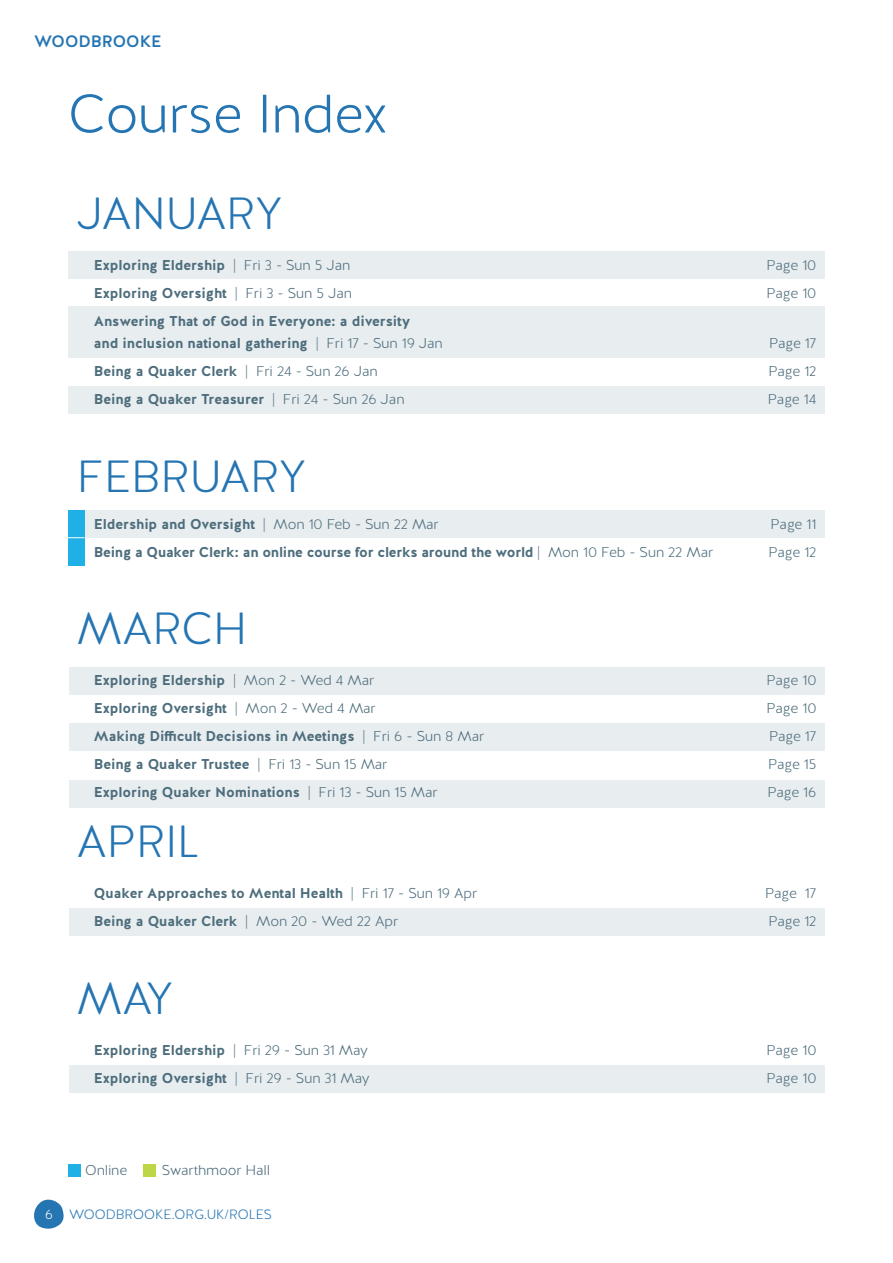
<style>
.page{position:relative;width:893px;height:1263px;background:#fff}
.page>*{position:absolute;margin:0;border:0;box-sizing:border-box;transform-origin:0 0}
.t1{font:300 54px "Halis R";letter-spacing:-.01em;color:#2575b3}
.t2{font:300 45px "Halis R";color:#2575b3}
.t3{font:500 16.5px "Halis R";color:#2575b3}
.t4{font:700 14.25px/22px "Halis R";letter-spacing:-.01em;color:#4d6d7c}
.t5{font:300 14.25px "Halis R";letter-spacing:-.01em;color:#4d6d7c}
.t6{font:300 13.5px "Halis R";color:#2575b3}
.t7{font:300 13.5px "Halis R";color:#fff}
.s1{font-weight:300}
</style>
<div class="page">
<svg style="left:34px;top:1199px;width:30px;height:30px"></svg>
<div style="left:69px;top:1065px;width:756px;height:28px;background:#e8edf0"></div>
<div style="left:69px;top:908px;width:756px;height:28px;background:#e8edf0"></div>
<div style="left:69px;top:667px;width:756px;height:27px;background:#e8edf0"></div>
<div style="left:69px;top:723px;width:756px;height:28px;background:#e8edf0"></div>
<div style="left:69px;top:780px;width:756px;height:27px;background:#e8edf0"></div>
<div style="left:68px;top:510px;width:757px;height:28px;background:#e8edf0"></div>
<div style="left:68px;top:307px;width:757px;height:51px;background:#e8edf0"></div>
<div style="left:68px;top:386px;width:757px;height:28px;background:#e8edf0"></div>
<div style="left:68px;top:251px;width:757px;height:28px;background:#e8edf0"></div>
<div style="left:68px;top:1164px;width:13px;height:12px;background:#1fb0e6"></div>
<div style="left:143px;top:1164px;width:13px;height:12px;background:#bcd646"></div>
<div style="left:68px;top:510px;width:17px;height:28px;background:#1fb0e6"></div>
<div style="left:68px;top:538px;width:17px;height:27px;background:#1fb0e6"></div>
<svg style="left:68px;top:537px;width:17px;height:1px"></svg>
<p class="t3" style="left:34px;top:31px;width:129px">WOODBROOKE</p>
<h1 class="t1" style="left:68px;top:80px;width:321px">Course Index</h1>
<h2 class="t2" style="left:77px;top:185px;width:207px">JANUARY</h2>
<p class="t4" style="left:94px;top:254px;width:258px">Exploring Eldership <span class="s1">| Fri 3 - Sun 5 Jan</span></p>
<p class="t5" style="left:766px;top:256px;width:51px">Page 10</p>
<p class="t4" style="left:94px;top:282px;width:259px">Exploring Oversight <span class="s1">| Fri 3 - Sun 5 Jan</span></p>
<p class="t5" style="left:766px;top:284px;width:51px">Page 10</p>
<p class="t4" style="left:94px;top:310px;width:350px">Answering That of God in Everyone: a diversity<br>and inclusion national gathering <span class="s1">| Fri 17 - Sun 19 Jan</span></p>
<p class="t5" style="left:769px;top:334px;width:49px">Page 17</p>
<p class="t4" style="left:94px;top:360px;width:285px">Being a Quaker Clerk <span class="s1">| Fri 24 - Sun 26 Jan</span></p>
<p class="t5" style="left:768px;top:362px;width:49px">Page 12</p>
<p class="t4" style="left:94px;top:388px;width:312px">Being a Quaker Treasurer <span class="s1">| Fri 24 - Sun 26 Jan</span></p>
<p class="t5" style="left:768px;top:390px;width:50px">Page 14</p>
<h2 class="t2" style="left:77px;top:448px;width:231px">FEBRUARY</h2>
<p class="t4" style="left:94px;top:513px;width:346px">Eldership and Oversight <span class="s1">| Mon 10 Feb - Sun 22 Mar</span></p>
<p class="t5" style="left:771px;top:515px;width:47px">Page 11</p>
<p class="t4" style="left:94px;top:541px;width:621px">Being a Quaker Clerk: an online course for clerks around the world <span class="s1">| Mon 10 Feb - Sun 22 Mar</span></p>
<p class="t5" style="left:768px;top:543px;width:49px">Page 12</p>
<h2 class="t2" style="left:77px;top:600px;width:172px">MARCH</h2>
<p class="t4" style="left:94px;top:670px;width:282px">Exploring Eldership <span class="s1">| Mon 2 - Wed 4 Mar</span></p>
<p class="t5" style="left:767px;top:672px;width:51px">Page 10</p>
<p class="t4" style="left:94px;top:698px;width:283px">Exploring Oversight <span class="s1">| Mon 2 - Wed 4 Mar</span></p>
<p class="t5" style="left:767px;top:700px;width:51px">Page 10</p>
<p class="t4" style="left:94px;top:726px;width:392px">Making Difficult Decisions in Meetings <span class="s1">| Fri 6 - Sun 8 Mar</span></p>
<p class="t5" style="left:769px;top:728px;width:49px">Page 17</p>
<p class="t4" style="left:94px;top:754px;width:295px">Being a Quaker Trustee <span class="s1">| Fri 13 - Sun 15 Mar</span></p>
<p class="t5" style="left:768px;top:756px;width:50px">Page 15</p>
<p class="t4" style="left:94px;top:782px;width:345px">Exploring Quaker Nominations <span class="s1">| Fri 13 - Sun 15 Mar</span></p>
<p class="t5" style="left:767px;top:784px;width:51px">Page 16</p>
<h2 class="t2" style="left:77px;top:813px;width:125px">APRIL</h2>
<p class="t4" style="left:94px;top:882px;width:385px">Quaker Approaches to Mental Health <span class="s1">| Fri 17 - Sun 19 Apr</span></p>
<p class="t5" style="left:765px;top:884px;width:53px">Page 17</p>
<p class="t4" style="left:94px;top:910px;width:306px">Being a Quaker Clerk <span class="s1">| Mon 20 - Wed 22 Apr</span></p>
<p class="t5" style="left:768px;top:912px;width:49px">Page 12</p>
<h2 class="t2" style="left:77px;top:970px;width:98px">MAY</h2>
<p class="t4" style="left:94px;top:1039px;width:276px">Exploring Eldership <span class="s1">| Fri 29 - Sun 31 May</span></p>
<p class="t5" style="left:767px;top:1041px;width:51px">Page 10</p>
<p class="t4" style="left:94px;top:1067px;width:277px">Exploring Oversight <span class="s1">| Fri 29 - Sun 31 May</span></p>
<p class="t5" style="left:767px;top:1069px;width:51px">Page 10</p>
<p class="t7" style="left:45px;top:1206px;width:9px">6</p>
<p class="t5" style="left:85px;top:1161px;width:43px">Online</p>
<p class="t5" style="left:162px;top:1161px;width:110px">Swarthmoor Hall</p>
<p class="t6" style="left:69px;top:1206px;width:204px">WOODBROOKE.ORG.UK/ROLES</p>
</div>
